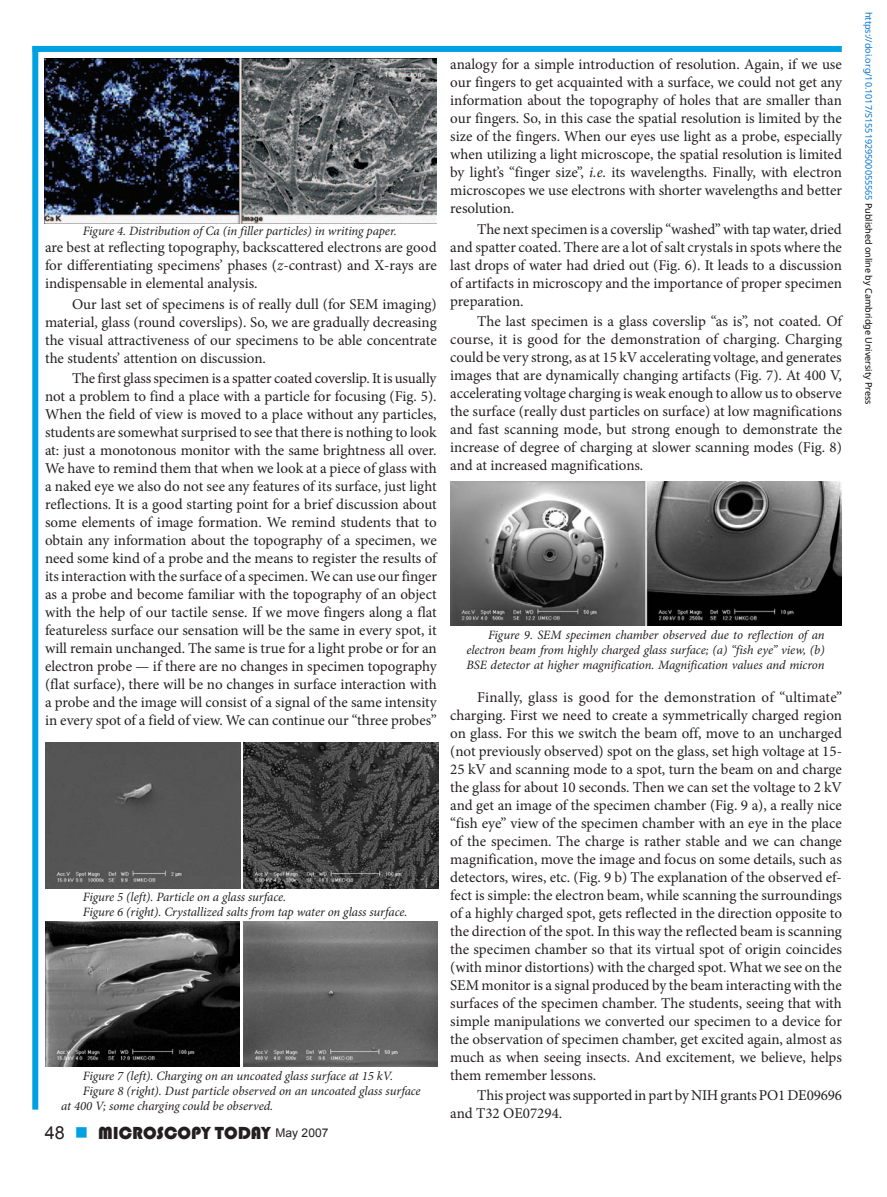
<style>
.page{position:relative;width:887px;height:1197px;background:#fff}
.page>*{position:absolute;margin:0;border:0;box-sizing:border-box;transform-origin:0 0}
.t1{font:18px "Bauhaus 93";color:#231f20}
.MT_Body_Text{font:15px/18px "Minion Pro";letter-spacing:-.005em;color:#231f20;text-align:justify}
.MT_Caption_Text{font:italic 12.75px/15px "Minion Pro";letter-spacing:-.005em;color:#231f20}
.t2{font:9px "Noto Sans";color:#0172cf}
.s1{font-style:italic}
.s2{font-family:"Arial"}
.s3{color:#00a1e3}
.s4{font-family:"Arial";font-size:12px}
.s5{color:#000}
</style>
<div class="page">
<img style="left:45px;top:58px;width:391px;height:165px">
<div style="left:46px;top:743px;width:194px;height:145px;background:#555"></div>
<img style="left:244px;top:743px;width:194px;height:145px">
<img style="left:45px;top:921px;width:195px;height:145px">
<img style="left:243px;top:921px;width:195px;height:145px">
<img style="left:450px;top:481px;width:392px;height:145px">
<div style="left:32px;top:46px;width:809px;height:6px;background:#00a1e3"></div>
<div style="left:32px;top:46px;width:6px;height:1064px;background:#00a1e3"></div>
<p class="MT_Caption_Text" style="left:83px;top:223px;width:316px">Figure 4. Distribution of Ca (in filler particles) in writing paper.</p>
<p class="MT_Body_Text" style="left:45px;top:239px;width:393px">are best at reflecting topography, backscattered electrons are good for differentiating specimens’ phases (<span class="s1">z</span>-contrast) and X-rays are indispensable in elemental analysis.</p>
<p class="MT_Body_Text" style="left:45px;top:295px;width:393px;text-indent:27px">Our last set of specimens is of really dull (for SEM imaging) material, glass (round coverslips). So, we are gradually decreasing the visual attractiveness of our specimens to be able concentrate the students’ attention on discussion.</p>
<p class="MT_Body_Text" style="left:45px;top:369px;width:393px;text-indent:27px">The first glass specimen is a spatter coated coverslip. It is usually not a problem to find a place with a particle for focusing (Fig. 5).<br>When the field of view is moved to a place without any particles, students are somewhat surprised to see that there is nothing to look at: just a monotonous monitor with the same brightness all over.<br>We have to remind them that when we look at a piece of glass with a naked eye we also do not see any features of its surface, just light reflections. It is a good starting point for a brief discussion about some elements of image formation. We remind students that to obtain any information about the topography of a specimen, we need some kind of a probe and the means to register the results of its interaction with the surface of a specimen. We can use our finger as a probe and become familiar with the topography of an object with the help of our tactile sense. If we move fingers along a flat featureless surface our sensation will be the same in every spot, it will remain unchanged. The same is true for a light probe or for an electron probe — if there are no changes in specimen topography (flat surface), there will be no changes in surface interaction with a probe and the image will consist of a signal of the same intensity in every spot of a field of view. We can continue our “three probes”</p>
<p class="MT_Caption_Text" style="left:83px;top:889px;width:205px">Figure 5 (left). Particle on a glass surface.</p>
<p class="MT_Caption_Text" style="left:83px;top:904px;width:326px">Figure 6 (right). Crystallized salts from tap water on glass surface.</p>
<p class="MT_Caption_Text" style="left:83px;top:1068px;width:311px">Figure 7 (left). Charging on an uncoated glass surface at 15 kV.</p>
<p class="MT_Caption_Text" style="left:61px;top:1083px;width:361px;text-indent:22px">Figure 8 (right). Dust particle observed on an uncoated glass surface at 400 V; some charging could be observed.</p>
<p class="t1" style="left:45px;top:1122px;width:285px"><span class="s2">48</span> <span class="s3">■</span> MICROSCOPY TODAY <span class="s4">May 2007</span></p>
<p class="MT_Body_Text" style="left:450px;top:56px;width:393px">analogy for a simple introduction of resolution. Again, if we use our fingers to get acquainted with a surface, we could not get any information about the topography of holes that are smaller than our fingers. So, in this case the spatial resolution is limited by the size of the fingers. When our eyes use light as a probe, especially when utilizing a light microscope, the spatial resolution is limited by light’s “finger size”, <span class="s1">i.e.</span> its wavelengths. Finally, with electron microscopes we use electrons with shorter wavelengths and better resolution.</p>
<p class="MT_Body_Text" style="left:450px;top:220px;width:393px;text-indent:27px">The next specimen is a coverslip “washed” with tap water, dried and spatter coated. There are a lot of salt crystals in spots where the last drops of water had dried out (Fig. 6). It leads to a discussion of artifacts in microscopy and the importance of proper specimen preparation.</p>
<p class="MT_Body_Text" style="left:450px;top:312px;width:393px;text-indent:27px">The last specimen is a glass coverslip “as is”, not coated. Of course, it is good for the demonstration of charging. Charging could be very strong, as at 15 kV accelerating voltage, and generates images that are dynamically changing artifacts (Fig. 7). At 400 V, accelerating voltage charging is weak enough to allow us to observe the surface (really dust particles on surface) at low magnifications and fast scanning mode, but strong enough to demonstrate the increase of degree of charging at slower scanning modes (Fig. 8) and at increased magnifications.</p>
<p class="MT_Caption_Text" style="left:466px;top:627px;width:360px;text-align:justify;text-indent:22px">Figure 9. SEM specimen chamber observed due to reflection of an electron beam from highly charged glass surface; (a) “fish eye” view, (b)<br>BSE detector at higher magnification. Magnification values and micron</p>
<p class="MT_Body_Text" style="left:450px;top:688px;width:393px;text-indent:27px">Finally, glass is good for the demonstration of “ultimate” charging. First we need to create a symmetrically charged region on glass. For this we switch the beam off, move to an uncharged (not previously observed) spot on the glass, set high voltage at 15- 25 kV and scanning mode to a spot, turn the beam on and charge the glass for about 10 seconds. Then we can set the voltage to 2 kV and get an image of the specimen chamber (Fig. 9 a), a really nice “fish eye” view of the specimen chamber with an eye in the place of the specimen. The charge is rather stable and we can change magnification, move the image and focus on some details, such as detectors, wires, etc. (Fig. 9 b) The explanation of the observed ef&shy;fect is simple: the electron beam, while scanning the surroundings of a highly charged spot, gets reflected in the direction opposite to the direction of the spot. In this way the reflected beam is scanning the specimen chamber so that its virtual spot of origin coincides (with minor distortions) with the charged spot. What we see on the SEM monitor is a signal produced by the beam interacting with the surfaces of the specimen chamber. The students, seeing that with simple manipulations we converted our specimen to a device for the observation of specimen chamber, get excited again, almost as much as when seeing insects. And excitement, we believe, helps them remember lessons.</p>
<p class="MT_Body_Text" style="left:450px;top:1086px;width:393px;text-indent:27px">This project was supported in part by NIH grants PO1 DE09696 and T32 OE07294.</p>
<p class="t2" style="left:875px;top:12px;width:394px;rotate:90deg">https://doi.org/10.1017/S1551929500055565 <span class="s5">Published online by Cambridge University Press</span></p>
</div>
